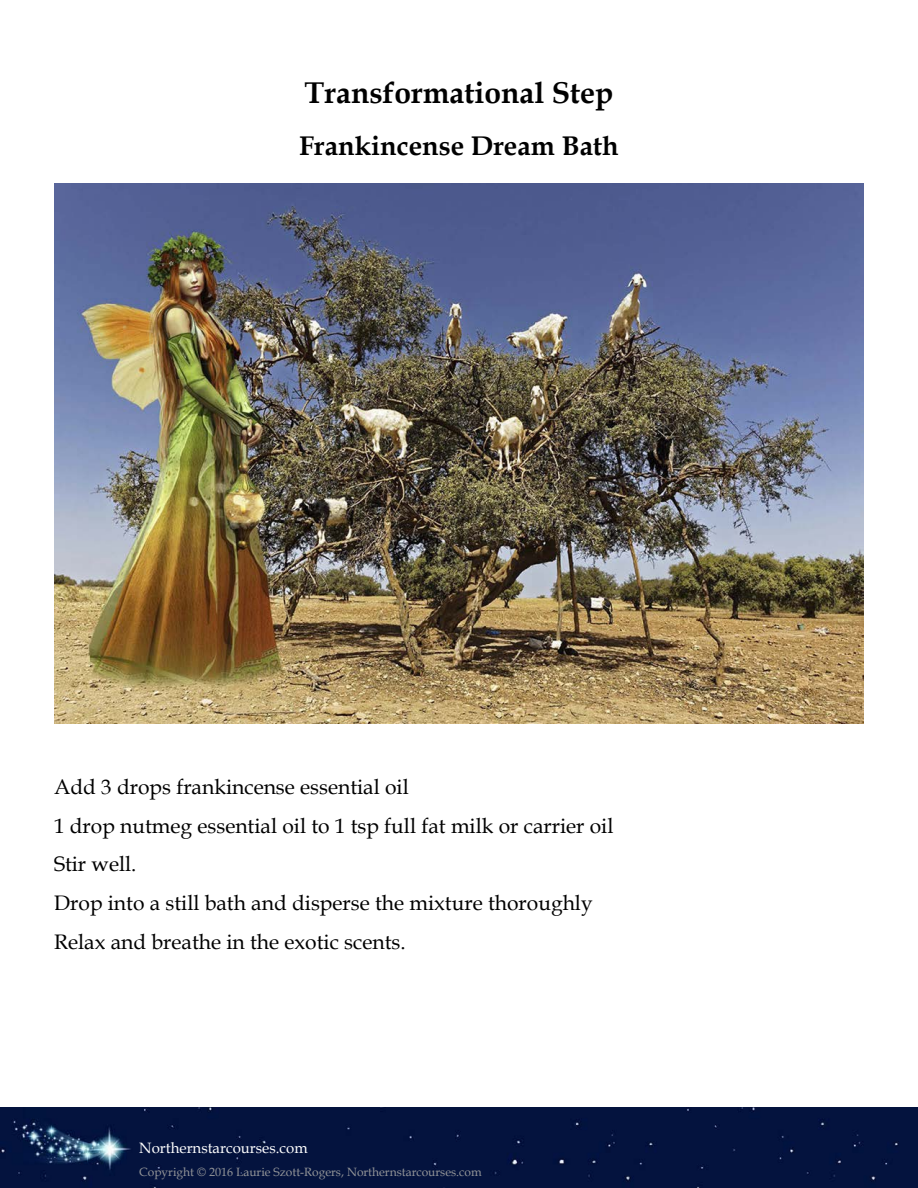
<style>
.page{position:relative;width:918px;height:1188px;background:#fff}
.page>*{position:absolute;margin:0;border:0;box-sizing:border-box;transform-origin:0 0}
.Heading_1{font:700 30px "Book Antiqua";color:#000}
.Heading_2{font:700 27px "Book Antiqua";color:#000}
.Body{font:21px "Book Antiqua";color:#000}
.Body_small{font:15px "Book Antiqua";color:#fff}
.t1{font:12px "Book Antiqua";color:#939598}
</style>
<div class="page">
<div style="left:0;top:1107px;width:918px;height:81px;background:#04133e"></div>
<img style="left:54px;top:184px;width:810px;height:540px">
<p class="Heading_1" style="left:304px;top:72px;width:311px">Transformational Step</p>
<p class="Heading_2" style="left:299px;top:128px;width:321px">Frankincense Dream Bath</p>
<p class="Body" style="left:54px;top:772px;width:356px">Add 3 drops frankincense essential oil</p>
<p class="Body" style="left:54px;top:811px;width:561px">1 drop nutmeg essential oil to 1 tsp full fat milk or carrier oil</p>
<p class="Body" style="left:54px;top:850px;width:84px">Stir well.</p>
<p class="Body" style="left:54px;top:888px;width:540px">Drop into a still bath and disperse the mixture thoroughly</p>
<p class="Body" style="left:54px;top:927px;width:353px">Relax and breathe in the exotic scents.</p>
<p class="Body_small" style="left:139px;top:1137px;width:170px">Northernstarcourses.com</p>
<p class="t1" style="left:139px;top:1163px;width:344px">Copyright © 2016 Laurie Szott-Rogers, Northernstarcourses.com</p>
</div>
